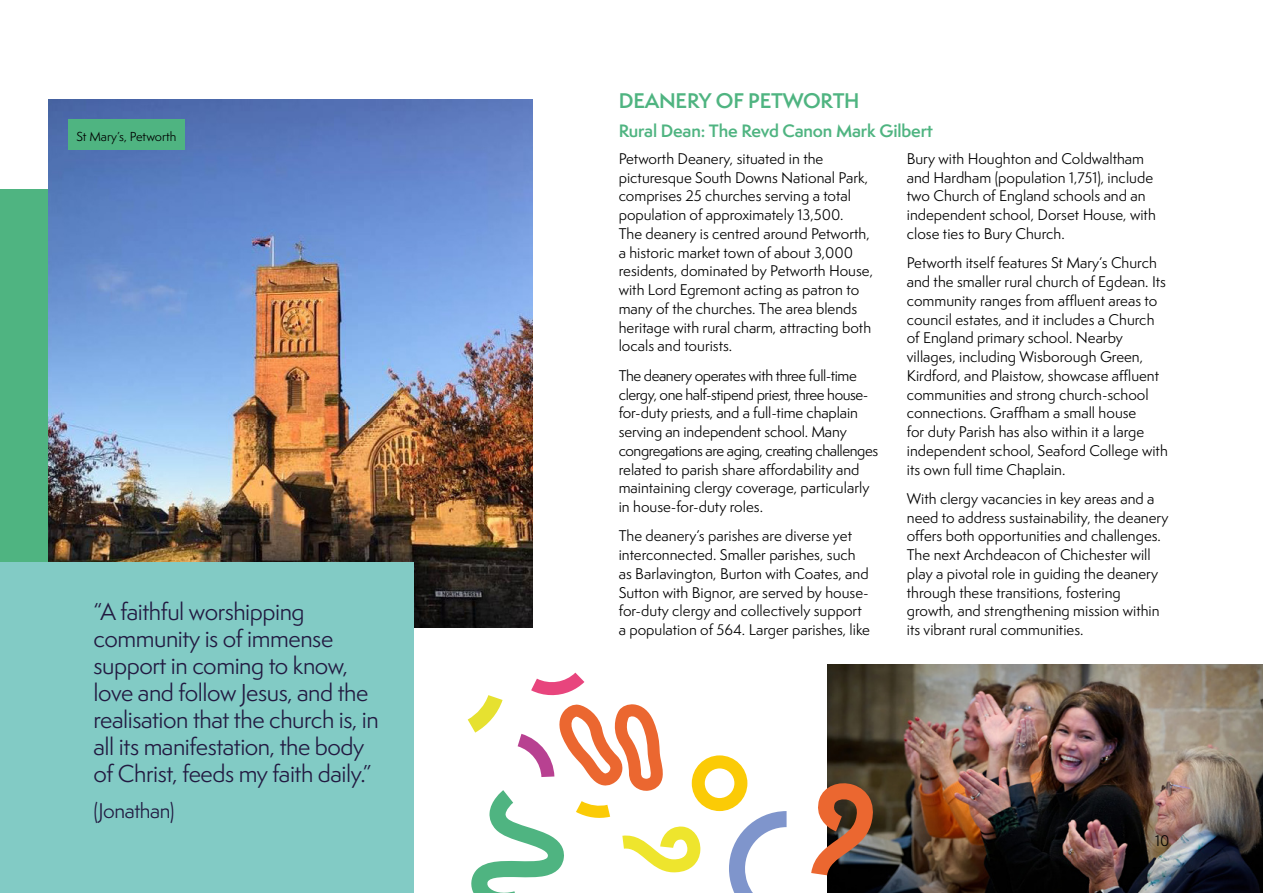
<style>
.page{position:relative;width:1263px;height:893px;background:#fff}
.page>*{position:absolute;margin:0;border:0;box-sizing:border-box;transform-origin:0 0}
.Intro{font:22.5px/27px "Semplicita Pro";letter-spacing:-.02em;color:#221a41}
.Subhead{font:600 19.5px "Semplicita Pro";letter-spacing:-.01em;color:#4fb481}
.Intro-2{font:19.5px "Semplicita Pro";letter-spacing:-.02em;color:#221a41}
.Subhead_2{font:600 16.5px "Semplicita Pro";letter-spacing:-.01em;color:#4fb481}
.Body_Copy{font:14.25px/18.8px "Semplicita Pro";color:#000}
.Captions{font:12px "Semplicita Pro";color:#000}
</style>
<div class="page">
<img style="left:828px;top:664px;width:435px;height:229px">
<div style="left:0;top:189px;width:119px;height:704px;background:#4fb481"></div>
<img style="left:48px;top:99px;width:484px;height:528px">
<svg style="left:811px;top:780px;width:64px;height:95px"></svg>
<svg style="left:468px;top:673px;width:318px;height:220px"></svg>
<div style="left:0;top:562px;width:414px;height:331px;background:#82cbc5"></div>
<div style="left:68px;top:119px;width:117px;height:31px;background:#4fb481"></div>
<p class="Captions" style="left:77px;top:128px;width:101px">St Mary’s, Petworth</p>
<p class="Intro" style="left:94px;top:598px;width:287px">“A faithful worshipping community is of immense support in coming to know, love and follow Jesus, and the realisation that the church is, in all its manifestation, the body of Christ, feeds my faith daily.”</p>
<p class="Intro-2" style="left:94px;top:797px;width:83px">(Jonathan)</p>
<p class="Subhead" style="left:619px;top:87px;width:242px">DEANERY OF PETWORTH</p>
<p class="Subhead_2" style="left:619px;top:118px;width:316px">Rural Dean: The Revd Canon Mark Gilbert</p>
<p class="Body_Copy" style="left:619px;top:149px;width:256px">Petworth Deanery, situated in the picturesque South Downs National Park, comprises 25 churches serving a total population of approximately 13,500.<br>The deanery is centred around Petworth, a historic market town of about 3,000 residents, dominated by Petworth House, with Lord Egremont acting as patron to many of the churches. The area blends heritage with rural charm, attracting both locals and tourists.</p>
<p class="Body_Copy" style="left:619px;top:366px;width:261px">The deanery operates with three full-time clergy, one half-stipend priest, three house&shy;for-duty priests, and a full-time chaplain serving an independent school. Many congregations are aging, creating challenges related to parish share affordability and maintaining clergy coverage, particularly in house-for-duty roles.</p>
<p class="Body_Copy" style="left:619px;top:526px;width:253px">The deanery’s parishes are diverse yet interconnected. Smaller parishes, such as Barlavington, Burton with Coates, and Sutton with Bignor, are served by house&shy;for-duty clergy and collectively support a population of 564. Larger parishes, like</p>
<p class="Body_Copy" style="left:907px;top:149px;width:250px">Bury with Houghton and Coldwaltham and Hardham (population 1,751), include two Church of England schools and an independent school, Dorset House, with close ties to Bury Church.</p>
<p class="Body_Copy" style="left:907px;top:253px;width:262px">Petworth itself features St Mary’s Church and the smaller rural church of Egdean. Its community ranges from affluent areas to council estates, and it includes a Church of England primary school. Nearby villages, including Wisborough Green, Kirdford, and Plaistow, showcase affluent communities and strong church-school connections. Graffham a small house<br>for duty Parish has also within it a large independent school, Seaford College with its own full time Chaplain.</p>
<p class="Body_Copy" style="left:907px;top:489px;width:263px">With clergy vacancies in key areas and a need to address sustainability, the deanery offers both opportunities and challenges.<br>The next Archdeacon of Chichester will play a pivotal role in guiding the deanery through these transitions, fostering growth, and strengthening mission within its vibrant rural communities.</p>
<p class="Body_Copy" style="left:1155px;top:831px;width:16px">10</p>
</div>
